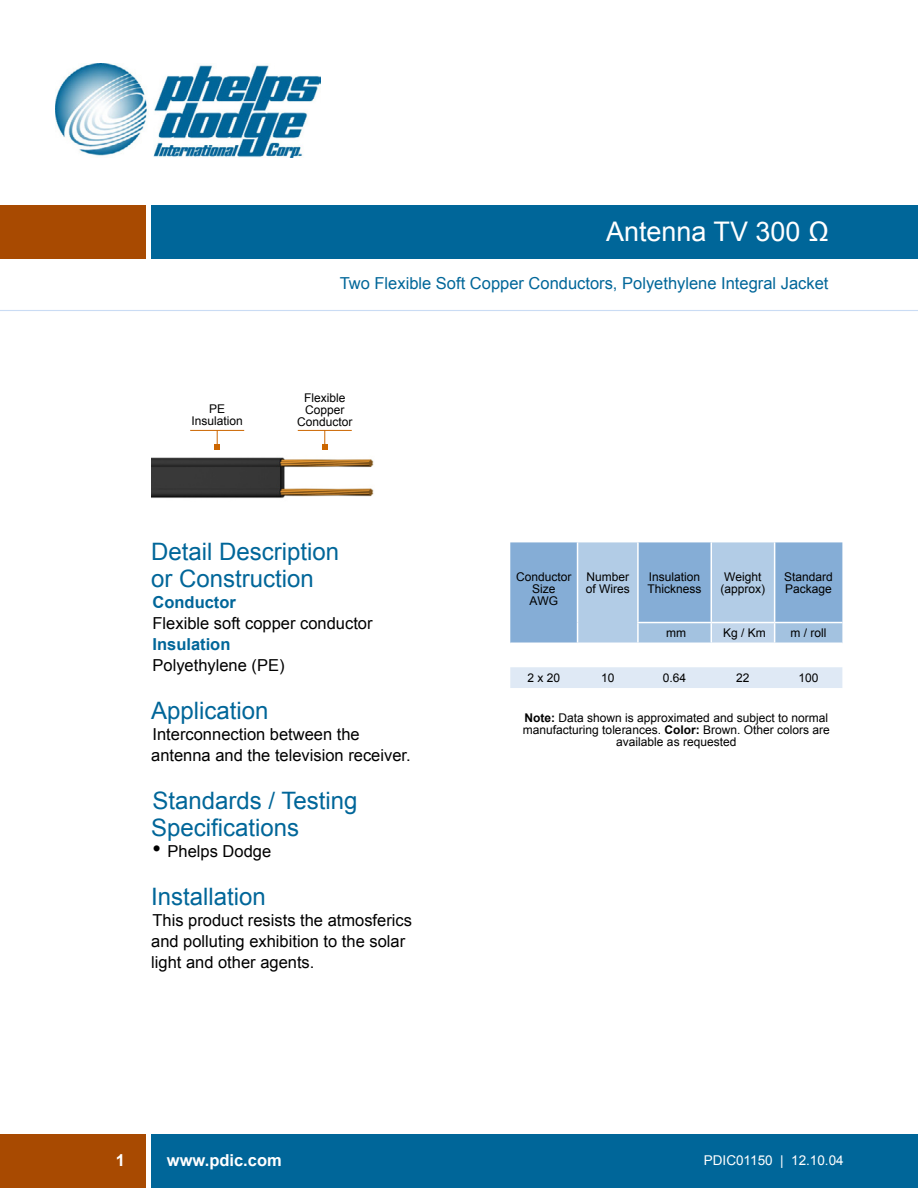
<style>
.page{position:relative;width:918px;height:1188px;background:#fff}
.page>*{position:absolute;margin:0;border:0;box-sizing:border-box;transform-origin:0 0}
.t1{font:27px "Arial";color:#fff}
.t2{font:24px/27px "Arial";color:#069}
.Paragraph{font:16.5px/21px "Arial";color:#000}
.t3{font:16.5px "Arial";color:#069}
.t4{font:700 16.5px "Arial";color:#069}
.t5{font:700 16.5px "Arial";color:#fff}
.t6{font:13.5px "Arial";color:#fff}
.Tabla{font:12px/12px "Arial";color:#000}
.s1{font-size:24px}
.s2{font-weight:700}
</style>
<div class="page">
<div style="left:151px;top:1134px;width:767px;height:54px;background:#069"></div>
<div style="left:151px;top:205px;width:767px;height:54px;background:#069"></div>
<div style="left:0;top:205px;width:146px;height:54px;background:#a84a01"></div>
<div style="left:0;top:1134px;width:146px;height:54px;background:#a84a01"></div>
<img style="left:56px;top:63px;width:264px;height:95px">
<hr style="left:0;top:310px;width:918px;height:1px;background:#cadcf4">
<svg style="left:510px;top:542px;width:332px;height:146px"></svg>
<hr style="left:510px;top:643px;width:68px;height:1px;background:#fff">
<hr style="left:578px;top:643px;width:60px;height:1px;background:#fff">
<hr style="left:638px;top:643px;width:73px;height:1px;background:#fff">
<hr style="left:711px;top:643px;width:64px;height:1px;background:#fff">
<hr style="left:775px;top:643px;width:67px;height:1px;background:#fff">
<img style="left:151px;top:444px;width:223px;height:54px">
<svg style="left:215px;top:431px;width:5px;height:18px"></svg>
<hr style="left:190px;top:430px;width:54px;height:1px;background:#c60">
<svg style="left:322px;top:431px;width:5px;height:18px"></svg>
<hr style="left:298px;top:430px;width:54px;height:1px;background:#c60">
<p class="Tabla" style="left:209px;top:403px;width:18px">PE</p>
<p class="Tabla" style="left:192px;top:415px;width:53px">Insulation</p>
<p class="t1" style="left:606px;top:216px;width:224px">Antenna TV 300 Ω</p>
<p class="t3" style="left:340px;top:274px;width:490px">Two Flexible Soft Copper Conductors, Polyethylene Integral Jacket</p>
<p class="Tabla" style="left:304px;top:392px;width:43px">Flexible</p>
<p class="Tabla" style="left:305px;top:404px;width:41px">Copper</p>
<p class="Tabla" style="left:297px;top:416px;width:57px">Conductor</p>
<p class="t2" style="left:151px;top:538px;width:190px">Detail Description</p>
<p class="t2" style="left:151px;top:565px;width:164px">or Construction</p>
<p class="t4" style="left:153px;top:593px;width:85px">Conductor</p>
<p class="Paragraph" style="left:153px;top:612px;width:222px">Flexible soft copper conductor</p>
<p class="t4" style="left:153px;top:635px;width:79px">Insulation</p>
<p class="Paragraph" style="left:153px;top:654px;width:134px">Polyethylene (PE)</p>
<p class="t2" style="left:151px;top:697px;width:119px">Application</p>
<p class="Paragraph" style="left:151px;top:723px;width:261px">Interconnection between the antenna and the television receiver.</p>
<p class="t2" style="left:151px;top:787px;width:208px">Standards / Testing<br>Specifications</p>
<p class="Paragraph" style="left:153px;top:840px;width:120px"><span class="s1">•</span> Phelps Dodge</p>
<p class="t2" style="left:151px;top:883px;width:116px">Installation</p>
<p class="Paragraph" style="left:151px;top:909px;width:262px">This product resists the atmosferics and polluting exhibition to the solar light and other agents.</p>
<p class="Tabla" style="left:516px;top:571px;width:57px">Conductor</p>
<p class="Tabla" style="left:530px;top:583px;width:30px">Size<br>AWG</p>
<p class="Tabla" style="left:586px;top:571px;width:44px">Number</p>
<p class="Tabla" style="left:586px;top:583px;width:46px">of Wires</p>
<p class="Tabla" style="left:649px;top:571px;width:53px">Insulation</p>
<p class="Tabla" style="left:648px;top:583px;width:56px">Thickness</p>
<p class="Tabla" style="left:724px;top:571px;width:39px">Weight</p>
<p class="Tabla" style="left:721px;top:583px;width:46px">(approx)</p>
<p class="Tabla" style="left:784px;top:571px;width:50px">Standard<br>Package</p>
<p class="Tabla" style="left:666px;top:627px;width:21px">mm</p>
<p class="Tabla" style="left:723px;top:627px;width:44px">Kg / Km</p>
<p class="Tabla" style="left:791px;top:627px;width:37px">m / roll</p>
<p class="Tabla" style="left:528px;top:672px;width:34px">2 x 20</p>
<p class="Tabla" style="left:601px;top:672px;width:15px">10</p>
<p class="Tabla" style="left:663px;top:672px;width:25px">0.64</p>
<p class="Tabla" style="left:736px;top:672px;width:15px">22</p>
<p class="Tabla" style="left:799px;top:672px;width:22px">100</p>
<p class="Tabla" style="left:523px;top:712px;width:308px;text-align:center"><span class="s2">Note:</span> Data shown is approximated and subject to normal manufacturing tolerances. <span class="s2">Color:</span> Brown. Other colors are available as requested</p>
<p class="t5" style="left:116px;top:1151px;width:11px">1</p>
<p class="t5" style="left:167px;top:1151px;width:116px">www.pdic.com</p>
<p class="t6" style="left:704px;top:1152px;width:141px">PDIC01150 | 12.10.04</p>
</div>
